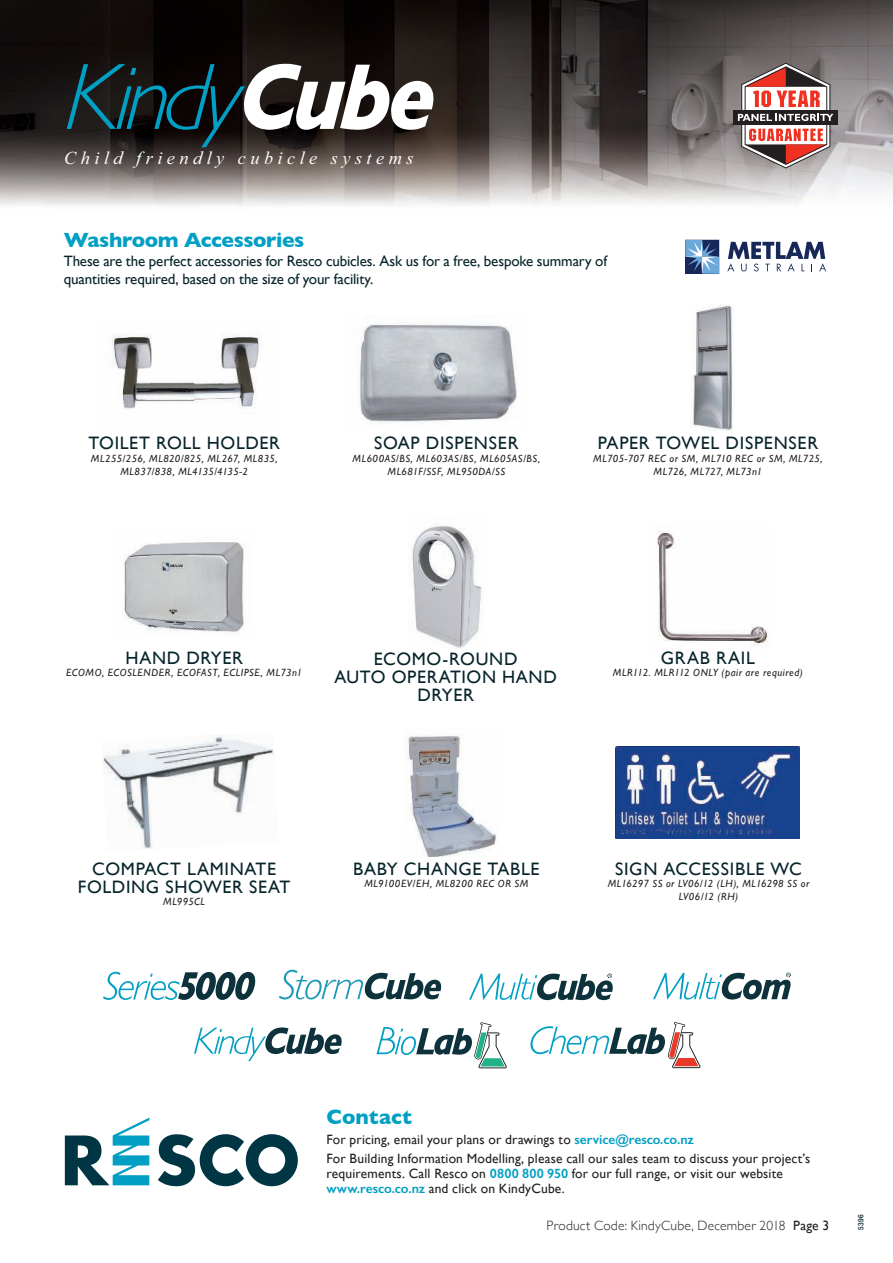
<style>
.page{position:relative;width:893px;height:1263px;background:#fff}
.page>*{position:absolute;margin:0;border:0;box-sizing:border-box;transform-origin:0 0}
.t1{font:700 21px "Gill Sans";letter-spacing:-.015em;color:#009fc3}
.t2{font:700 21px "Gill Sans";letter-spacing:.005em;color:#009fc3}
.t3{font:italic 18.3px "Times New Roman";letter-spacing:.245em;color:#fff}
.t4{font:18px/18px "Gill Sans";letter-spacing:.035em;color:#07252b;text-align:center}
.t5{font:15px/18px "Gill Sans";letter-spacing:-.01em;color:#07252b}
.t6{font:13.5px/19.2px "Gill Sans";letter-spacing:.01em;color:#231f20}
.t7{font:300 13.5px "Gill Sans";letter-spacing:.015em;color:#231f20}
.t8{font:italic 10.5px/12.6px "Gill Sans";letter-spacing:.045em;color:#231f20;text-align:center}
.t9{font:italic 10.5px/12.6px "Gill Sans";letter-spacing:.025em;color:#231f20;text-align:center}
.t10{font:500 condensed 7.5px "Helvetica Neue";color:#07252b}
.s1{font-weight:600;color:#009fc3}
.s2{font-weight:400}
</style>
<div class="page">
<img style="left:0;top:0;width:893px;height:206px">
<svg style="left:65px;top:1118px;width:84px;height:67px"></svg>
<svg style="left:158px;top:1134px;width:140px;height:52px"></svg>
<svg style="left:727px;top:242px;width:99px;height:29px"></svg>
<svg style="left:685px;top:239px;width:35px;height:35px"></svg>
<div style="left:733px;top:110px;width:105px;height:15px;background:#231f20"></div>
<svg style="left:738px;top:63px;width:95px;height:105px"></svg>
<svg style="left:67px;top:64px;width:366px;height:83px"></svg>
<img style="left:112px;top:334px;width:148px;height:75px">
<img style="left:359px;top:323px;width:159px;height:100px">
<img style="left:690px;top:304px;width:44px;height:126px">
<img style="left:616px;top:746px;width:183px;height:92px">
<img style="left:408px;top:734px;width:89px;height:124px">
<img style="left:103px;top:735px;width:171px;height:114px">
<img style="left:412px;top:525px;width:70px;height:124px">
<img style="left:123px;top:541px;width:121px;height:92px">
<img style="left:657px;top:531px;width:111px;height:116px">
<svg style="left:279px;top:970px;width:162px;height:29px"></svg>
<svg style="left:194px;top:1027px;width:148px;height:34px"></svg>
<svg style="left:376px;top:1022px;width:131px;height:46px"></svg>
<svg style="left:530px;top:1022px;width:170px;height:46px"></svg>
<svg style="left:103px;top:972px;width:152px;height:28px"></svg>
<svg style="left:653px;top:973px;width:138px;height:26px"></svg>
<svg style="left:469px;top:973px;width:144px;height:27px"></svg>
<h2 class="t3" style="left:64px;top:151px;width:351px">Child friendly cubicle systems</h2>
<h1 class="t1" style="left:64px;top:231px;width:242px">Washroom Accessories</h1>
<h3 class="t5" style="left:64px;top:253px;width:545px">These are the perfect accessories for Resco cubicles. Ask us for a free, bespoke summary of quantities required, based on the size of your facility.</h3>
<h3 class="t4" style="left:88px;top:434px;width:193px">TOILET ROLL HOLDER</h3>
<p class="t8" style="left:91px;top:453px;width:188px">ML255/256, ML820/825, ML267, ML835,<br>ML837/838, ML4135/4135-2</p>
<h3 class="t4" style="left:374px;top:434px;width:146px">SOAP DISPENSER</h3>
<p class="t8" style="left:353px;top:453px;width:189px">ML600AS/BS, ML603AS/BS, ML605AS/BS,<br>ML681F/SSF, ML950DA/SS</p>
<h3 class="t4" style="left:598px;top:434px;width:222px">PAPER TOWEL DISPENSER</h3>
<p class="t8" style="left:593px;top:453px;width:231px">ML705-707 REC or SM, ML710 REC or SM, ML725,<br>ML726, ML727, ML73n1</p>
<h3 class="t4" style="left:126px;top:648px;width:119px">HAND DRYER</h3>
<p class="t8" style="left:66px;top:667px;width:238px">ECOMO, ECOSLENDER, ECOFAST, ECLIPSE, ML73n1</p>
<h3 class="t4" style="left:334px;top:649px;width:224px">ECOMO-ROUND<br>AUTO OPERATION HAND<br>DRYER</h3>
<h3 class="t4" style="left:661px;top:648px;width:96px">GRAB RAIL</h3>
<p class="t8" style="left:613px;top:667px;width:191px">MLR112. MLR112 ONLY (pair are required)</p>
<h3 class="t4" style="left:78px;top:860px;width:214px">COMPACT LAMINATE<br>FOLDING SHOWER SEAT</h3>
<p class="t8" style="left:163px;top:896px;width:43px">ML995CL</p>
<h3 class="t4" style="left:353px;top:860px;width:188px">BABY CHANGE TABLE</h3>
<p class="t8" style="left:364px;top:878px;width:165px">ML9100EV/EH, ML8200 REC OR SM</p>
<h3 class="t4" style="left:615px;top:860px;width:188px">SIGN ACCESSIBLE WC</h3>
<p class="t9" style="left:608px;top:878px;width:203px">ML16297 SS or LV06/12 (LH), ML16298 SS or<br>LV06/12 (RH)</p>
<h1 class="t2" style="left:326px;top:1109px;width:87px">Contact</h1>
<p class="t6" style="left:326px;top:1130px;width:485px">For pricing, email your plans or drawings to <span class="s1">service@resco.co.nz<br></span>For Building Information Modelling, please call our sales team to discuss your project’s</p>
<p class="t6" style="left:326px;top:1166px;width:458px;line-height:15px">requirements. Call Resco on <span class="s1">0800 800 950</span> for our full range, or visit our website <span class="s1">www.resco.co.nz</span> and click on KindyCube.</p>
<p class="t7" style="left:547px;top:1220px;width:284px">Product Code: KindyCube, December 2018 <span class="s2">Page 3</span></p>
<p class="t10" style="left:857px;top:1230px;width:17px;rotate:-90deg">5396</p>
</div>
